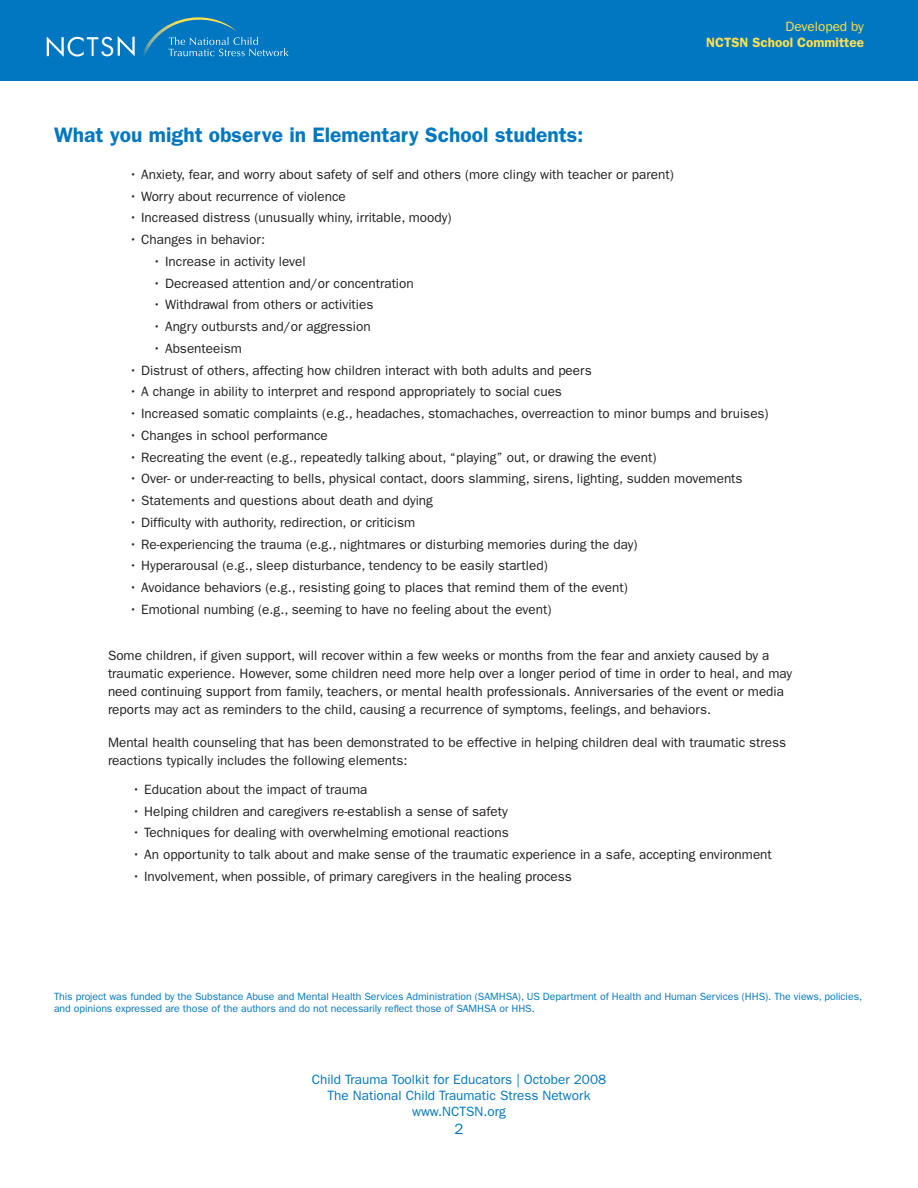
<style>
.page{position:relative;width:918px;height:1188px;background:#fff}
.page>*{position:absolute;margin:0;border:0;box-sizing:border-box;transform-origin:0 0}
.Normal__Web{font:600 21px "ITC Franklin Gothic Std";color:#0077c0}
.Page_number{font:15px "ITC Franklin Gothic Std";color:#0077c0}
.Normal__Web-2{font:13.5px/18px "ITC Franklin Gothic Std";color:#231f20}
.t1{font:13.5px "ITC Franklin Gothic Std";color:#0077c0}
.t2{font:600 13.5px "ITC Franklin Gothic Std";color:#ffe04e}
.t3{font:13.5px "ITC Franklin Gothic Std";color:#ffe04e}
.t4{font:10.5px/12.6px "ITC Franklin Gothic Std";letter-spacing:-.005em;color:#0077c0}
</style>
<div class="page">
<div style="left:0;top:0;width:918px;height:81px;background:#0077c0"></div>
<svg style="left:47px;top:17px;width:242px;height:40px"></svg>
<p class="Normal__Web" style="left:54px;top:122px;width:531px">What you might observe in Elementary School students:</p>
<p class="t3" style="left:786px;top:19px;width:80px">Developed by</p>
<p class="t2" style="left:706px;top:34px;width:159px">NCTSN School Committee</p>
<p class="Normal__Web-2" style="left:129px;top:165px;width:546px">• Anxiety, fear, and worry about safety of self and others (more clingy with teacher or parent)</p>
<p class="Normal__Web-2" style="left:129px;top:187px;width:218px">• Worry about recurrence of violence</p>
<p class="Normal__Web-2" style="left:129px;top:209px;width:324px">• Increased distress (unusually whiny, irritable, moody)</p>
<p class="Normal__Web-2" style="left:129px;top:231px;width:138px">• Changes in behavior:</p>
<p class="Normal__Web-2" style="left:153px;top:252px;width:154px">• Increase in activity level</p>
<p class="Normal__Web-2" style="left:153px;top:274px;width:262px">• Decreased attention and/or concentration</p>
<p class="Normal__Web-2" style="left:153px;top:296px;width:222px">• Withdrawal from others or activities</p>
<p class="Normal__Web-2" style="left:153px;top:318px;width:219px">• Angry outbursts and/or aggression</p>
<p class="Normal__Web-2" style="left:153px;top:339px;width:90px">• Absenteeism</p>
<p class="Normal__Web-2" style="left:129px;top:361px;width:464px">• Distrust of others, affecting how children interact with both adults and peers</p>
<p class="Normal__Web-2" style="left:129px;top:383px;width:435px">• A change in ability to interpret and respond appropriately to social cues</p>
<p class="Normal__Web-2" style="left:129px;top:405px;width:641px">• Increased somatic complaints (e.g., headaches, stomachaches, overreaction to minor bumps and bruises)</p>
<p class="Normal__Web-2" style="left:129px;top:426px;width:200px">• Changes in school performance</p>
<p class="Normal__Web-2" style="left:129px;top:448px;width:529px">• Recreating the event (e.g., repeatedly talking about, “playing” out, or drawing the event)</p>
<p class="Normal__Web-2" style="left:129px;top:470px;width:615px">• Over- or under-reacting to bells, physical contact, doors slamming, sirens, lighting, sudden movements</p>
<p class="Normal__Web-2" style="left:129px;top:492px;width:306px">• Statements and questions about death and dying</p>
<p class="Normal__Web-2" style="left:129px;top:513px;width:288px">• Difficulty with authority, redirection, or criticism</p>
<p class="Normal__Web-2" style="left:129px;top:535px;width:510px">• Re-experiencing the trauma (e.g., nightmares or disturbing memories during the day)</p>
<p class="Normal__Web-2" style="left:129px;top:557px;width:420px">• Hyperarousal (e.g., sleep disturbance, tendency to be easily startled)</p>
<p class="Normal__Web-2" style="left:129px;top:579px;width:500px">• Avoidance behaviors (e.g., resisting going to places that remind them of the event)</p>
<p class="Normal__Web-2" style="left:129px;top:600px;width:424px">• Emotional numbing (e.g., seeming to have no feeling about the event)</p>
<p class="Normal__Web-2" style="left:108px;top:647px;width:686px">Some children, if given support, will recover within a few weeks or months from the fear and anxiety caused by a traumatic experience. However, some children need more help over a longer period of time in order to heal, and may need continuing support from family, teachers, or mental health professionals. Anniversaries of the event or media reports may act as reminders to the child, causing a recurrence of symptoms, feelings, and behaviors.</p>
<p class="Normal__Web-2" style="left:108px;top:733px;width:680px">Mental health counseling that has been demonstrated to be effective in helping children deal with traumatic stress reactions typically includes the following elements:</p>
<p class="Normal__Web-2" style="left:132px;top:780px;width:237px">• Education about the impact of trauma</p>
<p class="Normal__Web-2" style="left:132px;top:802px;width:377px">• Helping children and caregivers re-establish a sense of safety</p>
<p class="Normal__Web-2" style="left:132px;top:824px;width:378px">• Techniques for dealing with overwhelming emotional reactions</p>
<p class="Normal__Web-2" style="left:132px;top:846px;width:641px">• An opportunity to talk about and make sense of the traumatic experience in a safe, accepting environment</p>
<p class="Normal__Web-2" style="left:132px;top:867px;width:441px">• Involvement, when possible, of primary caregivers in the healing process</p>
<p class="t4" style="left:54px;top:990px;width:810px">This project was funded by the Substance Abuse and Mental Health Services Administration (SAMHSA), US Department of Health and Human Services (HHS). The views, policies, and opinions expressed are those of the authors and do not necessarily reflect those of SAMHSA or HHS.</p>
<p class="t1" style="left:312px;top:1071px;width:296px">Child Trauma Toolkit for Educators | October 2008</p>
<p class="t1" style="left:328px;top:1087px;width:264px">The National Child Traumatic Stress Network</p>
<p class="t1" style="left:412px;top:1104px;width:95px">www.NCTSN.org</p>
<p class="Page_number" style="left:455px;top:1120px;width:10px">2</p>
</div>
